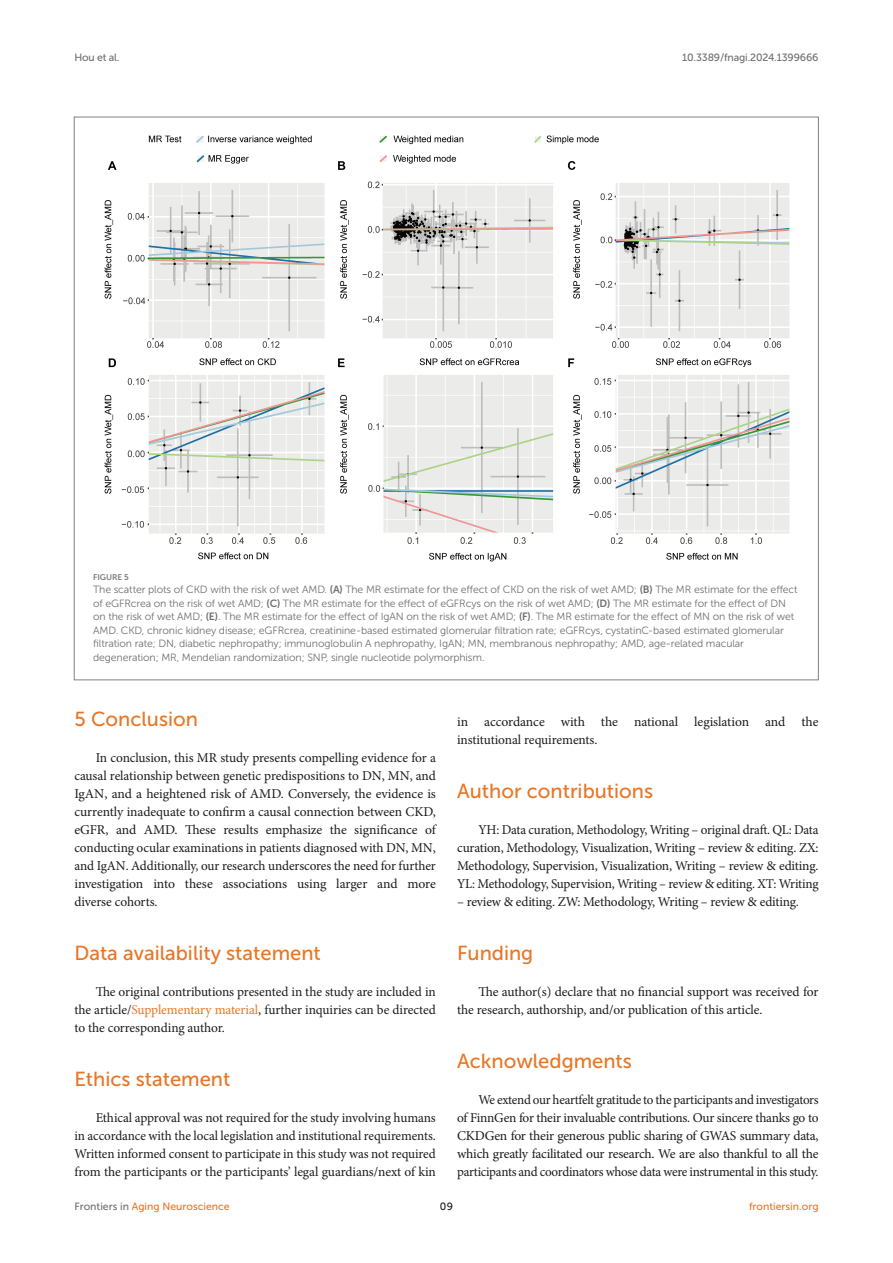
<style>
.page{position:relative;width:893px;height:1263px;background:#fff}
.page>*{position:absolute;margin:0;border:0;box-sizing:border-box;transform-origin:0 0}
.HEAD_1{font:20.25px "Museo Sans 500";color:#e87626}
.TEXT_FLUSH{font:13.5px/18px "Minion Pro";letter-spacing:-.01em;color:#1b1c1b;text-align:justify}
.FIG_LEG{font:10.5px/13.5px "Museo Sans 300";letter-spacing:-.01em;color:#706f70}
.t1{font:10.5px "Museo Sans 500";color:#e87626}
.t2{font:10.5px "Museo Sans 500";letter-spacing:-.015em;color:#706f70}
.t3{font:10.5px "Museo Sans 500";color:#1b1c1b}
.FIG_HD{font:8.25px "Museo Sans 700";letter-spacing:-.01em;color:#7e7f7f}
.s1{font-family:"Museo Sans 700"}
.s2{color:#e87626}
.s3{color:#706f70}
</style>
<div class="page">
<img style="left:104px;top:136px;width:685px;height:425px">
<p class="t2" style="left:74px;top:51px;width:46px">Hou et al.</p>
<p class="t2" style="left:682px;top:51px;width:138px">10.3389/fnagi.2024.1399666</p>
<p class="FIG_HD" style="left:93px;top:572px;width:37px">FIGURE 5</p>
<p class="FIG_LEG" style="left:93px;top:583px;width:706px">The scatter plots of CKD with the risk of wet AMD. <span class="s1">(A)</span> The MR estimate for the effect of CKD on the risk of wet AMD; <span class="s1">(B)</span> The MR estimate for the effect of eGFRcrea on the risk of wet AMD; <span class="s1">(C)</span> The MR estimate for the effect of eGFRcys on the risk of wet AMD; <span class="s1">(D)</span> The MR estimate for the effect of DN on the risk of wet AMD; <span class="s1">(E)</span>. The MR estimate for the effect of IgAN on the risk of wet AMD; <span class="s1">(F)</span>. The MR estimate for the effect of MN on the risk of wet AMD. CKD, chronic kidney disease; eGFRcrea, creatinine-based estimated glomerular filtration rate; eGFRcys, cystatinC-based estimated glomerular filtration rate; DN, diabetic nephropathy; immunoglobulin A nephropathy, IgAN; MN, membranous nephropathy; AMD, age-related macular degeneration; MR, Mendelian randomization; SNP, single nucleotide polymorphism.</p>
<p class="HEAD_1" style="left:74px;top:708px;width:125px">5 Conclusion</p>
<p class="TEXT_FLUSH" style="left:74px;top:749px;width:363px;text-indent:21px">In conclusion, this MR study presents compelling evidence for a causal relationship between genetic predispositions to DN, MN, and IgAN, and a heightened risk of AMD. Conversely, the evidence is currently inadequate to confirm a causal connection between CKD, eGFR, and AMD. These results emphasize the significance of conducting ocular examinations in patients diagnosed with DN, MN, and IgAN. Additionally, our research underscores the need for further investigation into these associations using larger and more diverse cohorts.</p>
<p class="HEAD_1" style="left:74px;top:942px;width:248px">Data availability statement</p>
<p class="TEXT_FLUSH" style="left:74px;top:983px;width:363px;text-indent:21px">The original contributions presented in the study are included in the article/<span class="s2">Supplementary material</span>, further inquiries can be directed to the corresponding author.</p>
<p class="HEAD_1" style="left:74px;top:1068px;width:158px">Ethics statement</p>
<p class="TEXT_FLUSH" style="left:74px;top:1109px;width:363px;text-indent:21px">Ethical approval was not required for the study involving humans in accordance with the local legislation and institutional requirements.<br>Written informed consent to participate in this study was not required from the participants or the participants’ legal guardians/next of kin</p>
<p class="TEXT_FLUSH" style="left:457px;top:713px;width:363px">in accordance with the national legislation and the institutional requirements.</p>
<p class="HEAD_1" style="left:457px;top:780px;width:197px">Author contributions</p>
<p class="TEXT_FLUSH" style="left:457px;top:821px;width:363px;text-indent:21px">YH: Data curation, Methodology, Writing – original draft. QL: Data curation, Methodology, Visualization, Writing – review &amp; editing. ZX:<br>Methodology, Supervision, Visualization, Writing – review &amp; editing.<br>YL: Methodology, Supervision, Writing – review &amp; editing. XT: Writing</p>
<p class="TEXT_FLUSH" style="left:457px;top:893px;width:343px">– review &amp; editing. ZW: Methodology, Writing – review &amp; editing.</p>
<p class="HEAD_1" style="left:457px;top:942px;width:78px">Funding</p>
<p class="TEXT_FLUSH" style="left:457px;top:983px;width:363px;text-indent:21px">The author(s) declare that no financial support was received for the research, authorship, and/or publication of this article.</p>
<p class="HEAD_1" style="left:457px;top:1050px;width:176px">Acknowledgments</p>
<p class="TEXT_FLUSH" style="left:457px;top:1091px;width:363px;text-indent:21px">We extend our heartfelt gratitude to the participants and investigators of FinnGen for their invaluable contributions. Our sincere thanks go to CKDGen for their generous public sharing of GWAS summary data, which greatly facilitated our research. We are also thankful to all the participants and coordinators whose data were instrumental in this study.</p>
<p class="t1" style="left:74px;top:1200px;width:157px"><span class="s3">Frontiers in</span> Aging Neuroscience</p>
<p class="t3" style="left:440px;top:1200px;width:15px">09</p>
<p class="t1" style="left:749px;top:1200px;width:71px">frontiersin.org</p>
</div>
